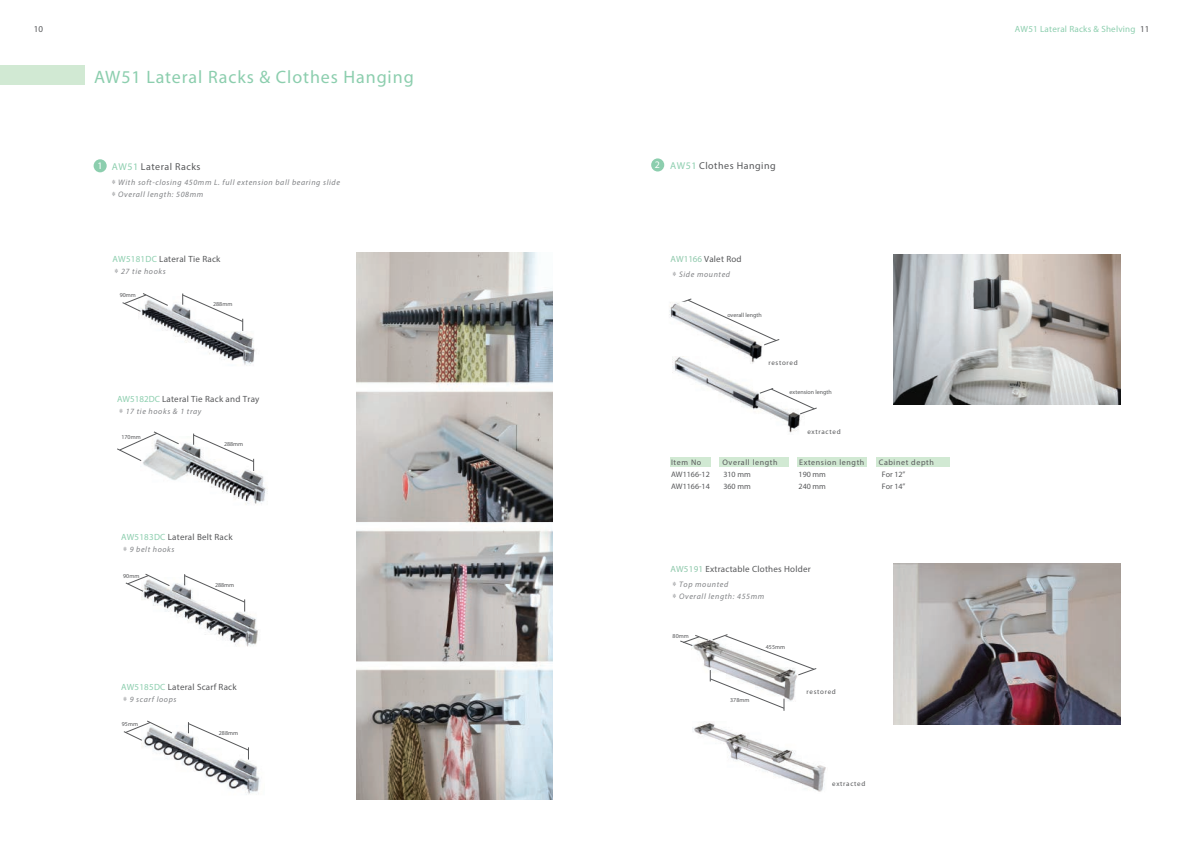
<style>
.page{position:relative;width:1191px;height:842px;background:#fff}
.page>*{position:absolute;margin:0;border:0;box-sizing:border-box;transform-origin:0 0}
.t1{font:18px "Myriad";letter-spacing:.05em;color:#8cceae}
.t2{font:10px "Myriad Pro";letter-spacing:.05em;color:#57585a}
.t3{font:10px "Myriad Pro";color:#fff}
.t4{font:9px "Myriad Pro";letter-spacing:.025em;color:#57585a}
.t5{font:9px "Myriad";letter-spacing:.025em;color:#8cceae}
.t6{font:9px "Myriad";color:#57585a}
.t7{font:italic 8px/12px "Myriad Pro";letter-spacing:.075em;color:#808285}
.t8{font:8px "Myriad Pro";letter-spacing:.075em;color:#57585a}
.t9{font:8px "Myriad";color:#57585a}
.t10{font:8px "Myriad Pro";color:#57585a}
.t11{font:7px "Myriad";letter-spacing:.1em;color:#57585a}
.t12{font:6px "Myriad";color:#57585a}
.s1{color:#57585a}
.s2{color:#fff}
.s3{color:#8cceae}
.s4{font-family:"Adobe Ming Std";font-weight:300;font-style:normal}
.s5{color:#8ec8ab}
</style>
<div class="page">
<img style="left:893px;top:254px;width:227px;height:150px">
<img style="left:893px;top:564px;width:227px;height:161px">
<div style="left:0;top:65px;width:84px;height:20px;background:#d1e9d3"></div>
<img style="left:692px;top:721px;width:134px;height:71px">
<svg style="left:680px;top:634px;width:136px;height:77px"></svg>
<img style="left:672px;top:364px;width:132px;height:69px">
<div style="left:876px;top:457px;width:73px;height:10px;background:#d1e9d3"></div>
<svg style="left:681px;top:299px;width:98px;height:47px"></svg>
<div style="left:797px;top:457px;width:70px;height:10px;background:#d1e9d3"></div>
<div style="left:669px;top:457px;width:41px;height:10px;background:#d1e9d3"></div>
<div style="left:719px;top:457px;width:70px;height:10px;background:#d1e9d3"></div>
<svg style="left:759px;top:388px;width:58px;height:26px"></svg>
<img style="left:669px;top:302px;width:95px;height:62px">
<div style="left:94px;top:159px;width:13px;height:13px;background:#8cceae;border-radius:50%"></div>
<div style="left:651px;top:158px;width:13px;height:13px;background:#8cceae;border-radius:50%"></div>
<img style="left:141px;top:304px;width:115px;height:61px">
<svg style="left:122px;top:293px;width:46px;height:19px"></svg>
<svg style="left:182px;top:293px;width:61px;height:38px"></svg>
<img style="left:143px;top:443px;width:123px;height:62px">
<svg style="left:117px;top:431px;width:62px;height:30px"></svg>
<svg style="left:193px;top:434px;width:61px;height:37px"></svg>
<img style="left:141px;top:583px;width:117px;height:64px">
<svg style="left:125px;top:574px;width:45px;height:18px"></svg>
<svg style="left:184px;top:574px;width:61px;height:37px"></svg>
<img style="left:141px;top:731px;width:119px;height:64px">
<svg style="left:123px;top:721px;width:49px;height:20px"></svg>
<svg style="left:188px;top:722px;width:61px;height:37px"></svg>
<img style="left:356px;top:252px;width:196px;height:548px">
<p class="t6" style="left:34px;top:25px;width:11px">10</p>
<p class="t5" style="left:1014px;top:24px;width:136px">AW51 Lateral Racks &amp; Shelving <span class="s1">11</span></p>
<p class="t1" style="left:94px;top:68px;width:321px">AW51 Lateral Racks &amp; Clothes Hanging</p>
<p class="t3" style="left:97px;top:160px;width:7px">1</p>
<p class="t2" style="left:655px;top:159px;width:122px"><span class="s2">2</span> <span class="s3">AW51</span> Clothes Hanging</p>
<p class="t2" style="left:112px;top:160px;width:90px"><span class="s3">AW51</span> Lateral Racks</p>
<p class="t7" style="left:110px;top:176px;width:232px"><span class="s4">﹡</span>With soft-closing 450mm L. full extension ball bearing slide <span class="s4">﹡</span>Overall length: 508mm</p>
<p class="t4" style="left:112px;top:253px;width:109px"><span class="s3">AW5181DC</span> Lateral Tie Rack</p>
<p class="t7" style="left:112px;top:265px;width:55px"><span class="s4">﹡</span>27 tie hooks</p>
<p class="t12" style="left:120px;top:292px;width:18px">90mm</p>
<p class="t12" style="left:213px;top:301px;width:21px">288mm</p>
<p class="t4" style="left:117px;top:393px;width:144px"><span class="s3">AW5182DC</span> Lateral Tie Rack and Tray</p>
<p class="t7" style="left:117px;top:405px;width:86px"><span class="s4">﹡</span>17 tie hooks &amp; 1 tray</p>
<p class="t12" style="left:121px;top:434px;width:21px">170mm</p>
<p class="t12" style="left:224px;top:441px;width:21px">288mm</p>
<p class="t4" style="left:121px;top:531px;width:113px"><span class="s3">AW5183DC</span> Lateral Belt Rack</p>
<p class="t7" style="left:121px;top:543px;width:55px"><span class="s4">﹡</span>9 belt hooks</p>
<p class="t12" style="left:123px;top:573px;width:18px">90mm</p>
<p class="t12" style="left:215px;top:582px;width:21px">288mm</p>
<p class="t4" style="left:121px;top:682px;width:117px"><span class="s3">AW5185DC</span> Lateral Scarf Rack</p>
<p class="t7" style="left:121px;top:694px;width:57px"><span class="s4">﹡</span>9 scarf loops</p>
<p class="t12" style="left:122px;top:721px;width:18px">95mm</p>
<p class="t12" style="left:219px;top:730px;width:21px">288mm</p>
<p class="t4" style="left:670px;top:253px;width:73px"><span class="s5">AW1166</span> Valet Rod</p>
<p class="t7" style="left:670px;top:268px;width:61px"><span class="s4">﹡</span>Side mounted</p>
<p class="t12" style="left:727px;top:311px;width:36px">overall length</p>
<p class="t11" style="left:768px;top:359px;width:31px">restored</p>
<p class="t12" style="left:789px;top:389px;width:44px">extension length</p>
<p class="t11" style="left:807px;top:428px;width:35px">extracted</p>
<p class="t8" style="left:671px;top:457px;width:32px">Item No</p>
<p class="t8" style="left:722px;top:457px;width:57px">Overall length</p>
<p class="t8" style="left:799px;top:457px;width:67px">Extension length</p>
<p class="t8" style="left:878px;top:457px;width:57px">Cabinet depth</p>
<p class="t10" style="left:671px;top:469px;width:40px">AW1166-12</p>
<p class="t9" style="left:723px;top:470px;width:29px">310 mm</p>
<p class="t9" style="left:798px;top:470px;width:29px">190 mm</p>
<p class="t9" style="left:882px;top:470px;width:25px">For 12”</p>
<p class="t10" style="left:671px;top:481px;width:40px">AW1166-14</p>
<p class="t9" style="left:723px;top:482px;width:29px">360 mm</p>
<p class="t9" style="left:798px;top:482px;width:29px">240 mm</p>
<p class="t9" style="left:882px;top:482px;width:25px">For 14”</p>
<p class="t4" style="left:670px;top:564px;width:142px"><span class="s5">AW5191</span> Extractable Clothes Holder</p>
<p class="t7" style="left:670px;top:578px;width:95px"><span class="s4">﹡</span>Top mounted <span class="s4">﹡</span>Overall length: 455mm</p>
<p class="t12" style="left:672px;top:633px;width:18px">80mm</p>
<p class="t12" style="left:766px;top:644px;width:21px">455mm</p>
<p class="t12" style="left:730px;top:697px;width:21px">378mm</p>
<p class="t11" style="left:806px;top:688px;width:31px">restored</p>
<p class="t11" style="left:832px;top:780px;width:35px">extracted</p>
</div>
